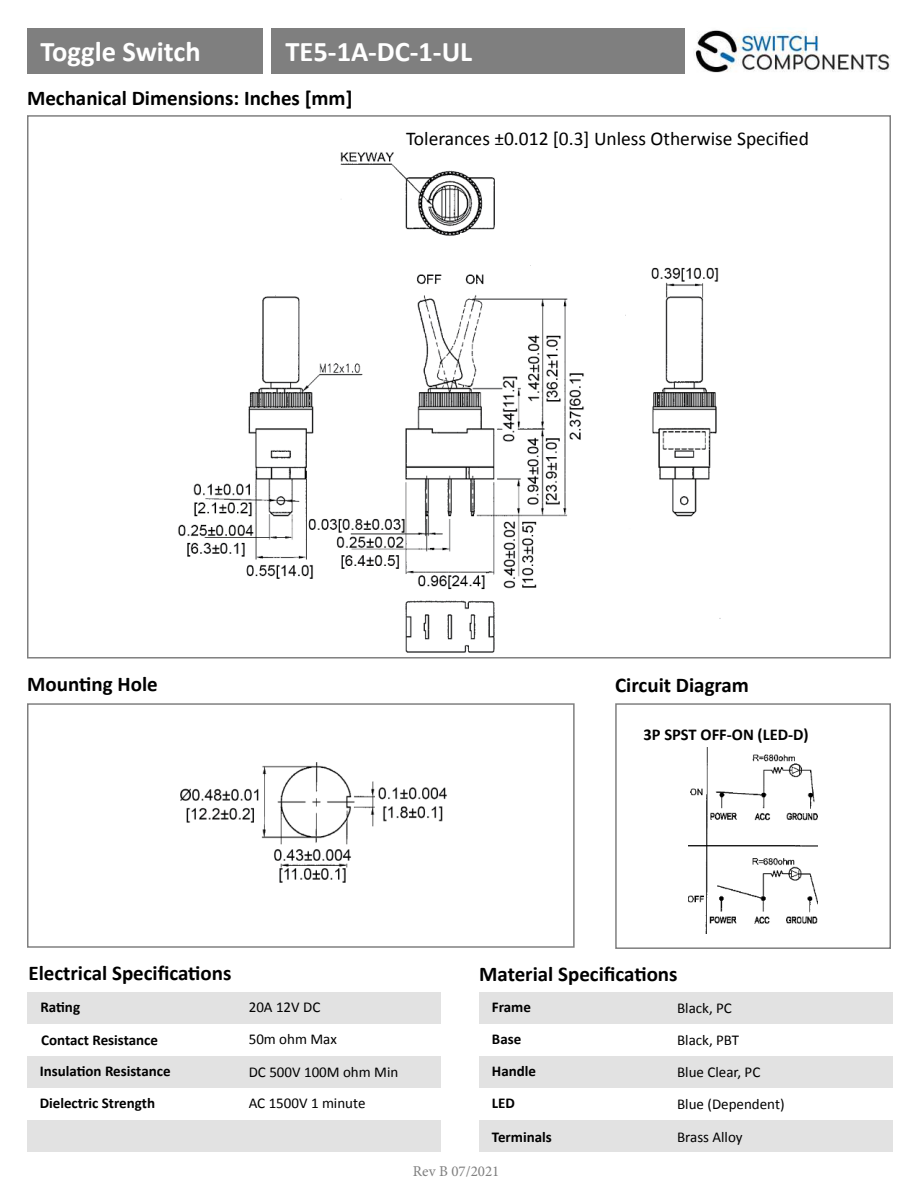
<style>
.page{position:relative;width:918px;height:1188px;background:#fff}
.page>*{position:absolute;margin:0;border:0;box-sizing:border-box;transform-origin:0 0}
.t1{font:700 28.5px "Calibri";color:#fff}
.t2{font:700 21px "Calibri";color:#000}
.t3{font:19.5px "Calibri";color:#000}
.t4{font:700 16.5px "Calibri";color:#000}
.t5{font:15px "Calibri";color:#000}
.t6{font:700 15px/32.2px "Calibri";color:#000}
.t7{font:15px "Minion Pro";color:#7f7f7f}
</style>
<div class="page">
<img style="left:695px;top:30px;width:196px;height:43px">
<div style="left:27px;top:29px;width:236px;height:45px;background:#7f7f7f"></div>
<div style="left:27px;top:703px;width:548px;height:245px;border:2px solid #7f7f7f"></div>
<div style="left:615px;top:703px;width:276px;height:246px;border:2px solid #7f7f7f"></div>
<div style="left:27px;top:992px;width:414px;height:31px;background:#e2e2e2"></div>
<div style="left:479px;top:992px;width:414px;height:31px;background:#e2e2e2"></div>
<div style="left:27px;top:1056px;width:414px;height:32px;background:#e2e2e2"></div>
<div style="left:479px;top:1056px;width:414px;height:32px;background:#e2e2e2"></div>
<div style="left:27px;top:1120px;width:414px;height:32px;background:#e2e2e2"></div>
<div style="left:479px;top:1120px;width:414px;height:32px;background:#e2e2e2"></div>
<div style="left:271px;top:28px;width:414px;height:46px;background:#7f7f7f"></div>
<img style="left:180px;top:762px;width:267px;height:121px">
<img style="left:688px;top:748px;width:130px;height:185px">
<img style="left:178px;top:152px;width:543px;height:500px">
<div style="left:460px;top:233px;width:18px;height:23px;background:#fff"></div>
<h1 class="t1" style="left:40px;top:31px;width:162px">Toggle Switch</h1>
<h1 class="t1" style="left:286px;top:41px;width:188px">TE5-1A-DC-1-UL</h1>
<p class="t2" style="left:27px;top:90px;width:327px">Mechanical Dimensions: Inches [mm]</p>
<p class="t3" style="left:406px;top:126px;width:404px">Tolerances ±0.012 [0.3] Unless Otherwise Speci昀椀ed</p>
<p class="t2" style="left:27px;top:669px;width:132px">Moun琀椀ng Hole</p>
<p class="t2" style="left:615px;top:671px;width:135px">Circuit Diagram</p>
<p class="t4" style="left:644px;top:728px;width:167px">3P SPST OFF-ON (LED-D)</p>
<p class="t2" style="left:28px;top:958px;width:205px">Electrical Speci昀椀ca琀椀ons</p>
<p class="t2" style="left:479px;top:959px;width:200px">Material Speci昀椀ca琀椀ons</p>
<p class="t6" style="left:40px;top:990px;width:41px">Ra琀椀ng</p>
<p class="t6" style="left:492px;top:992px;width:41px">Frame</p>
<p class="t5" style="left:249px;top:1002px;width:73px">20A 12V DC</p>
<p class="t5" style="left:677px;top:1002px;width:56px">Black, PC</p>
<p class="t6" style="left:41px;top:1023px;width:118px">Contact Resistance</p>
<p class="t6" style="left:40px;top:1055px;width:132px">Insula琀椀on Resistance<br>Dielectric Strength</p>
<p class="t5" style="left:249px;top:1034px;width:90px">50m ohm Max</p>
<p class="t6" style="left:492px;top:1024px;width:31px">Base</p>
<p class="t5" style="left:249px;top:1067px;width:151px">DC 500V 100M ohm Min</p>
<p class="t6" style="left:492px;top:1055px;width:46px">Handle</p>
<p class="t5" style="left:249px;top:1098px;width:118px">AC 1500V 1 minute</p>
<p class="t6" style="left:492px;top:1088px;width:25px">LED</p>
<p class="t6" style="left:492px;top:1122px;width:62px">Terminals</p>
<p class="t7" style="left:413px;top:1162px;width:88px">Rev B 07/2021</p>
<p class="t5" style="left:677px;top:1035px;width:63px">Black, PBT</p>
<p class="t5" style="left:677px;top:1067px;width:85px">Blue Clear, PC</p>
<p class="t5" style="left:677px;top:1095px;width:109px">Blue (Dependent)</p>
<p class="t5" style="left:677px;top:1132px;width:67px">Brass Alloy</p>
</div>
